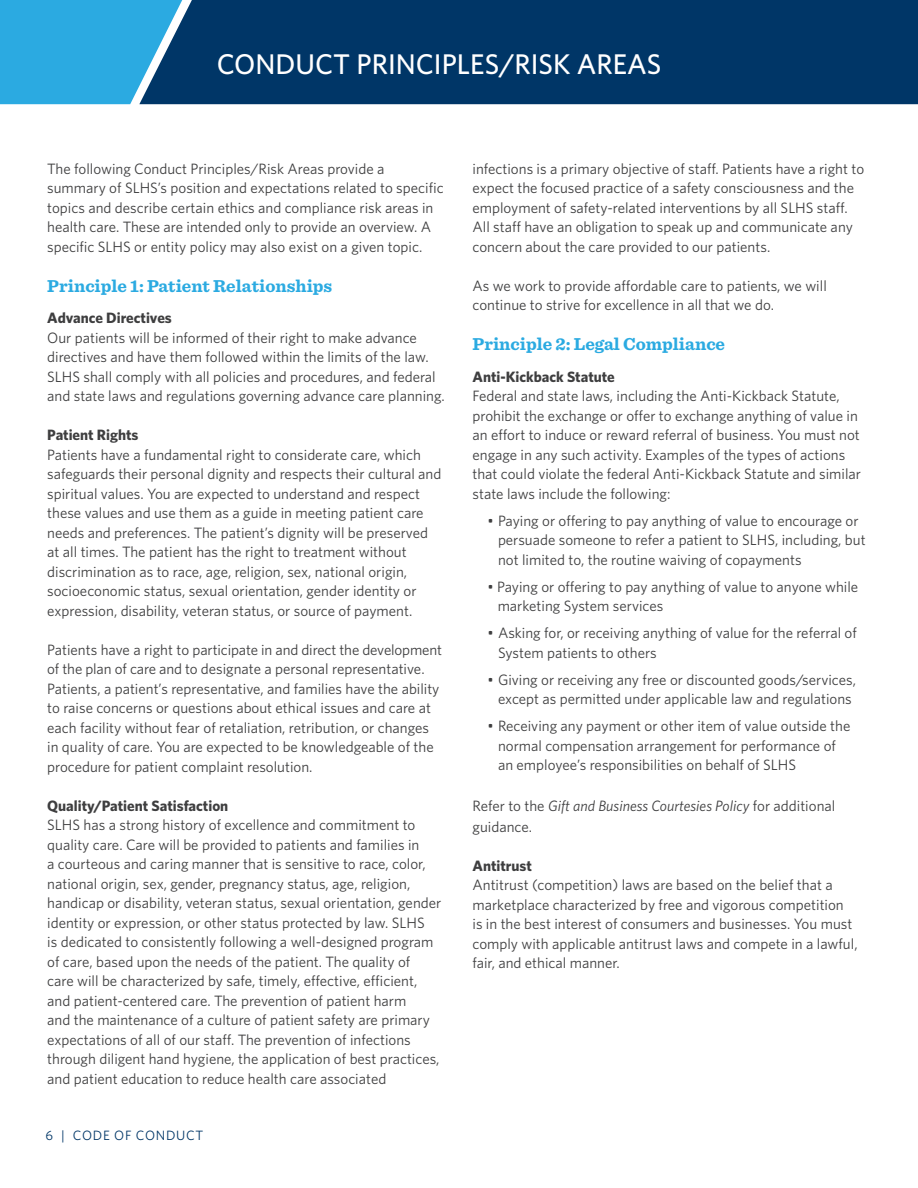
<style>
.page{position:relative;width:918px;height:1188px;background:#fff}
.page>*{position:absolute;margin:0;border:0;box-sizing:border-box;transform-origin:0 0}
.t1{font:500 28.5px "Whitney";color:#fff}
.Body_Copy{font:700 18px "Sentinel";color:#2baae1}
.Body_Copy-2{font:15px/19.5px "Whitney";color:#3e3e3f}
.Body_Copy-3{font:700 15px "Whitney";color:#3e3e3f}
.t2{font:13.5px "Whitney";letter-spacing:.05em;color:#003667}
.s1{font-style:italic}
</style>
<div class="page">
<div style="left:0;top:0;width:139px;height:104px;background:#2baae1"></div>
<div style="left:139px;top:0;width:779px;height:104px;background:#003667"></div>
<p class="t1" style="left:217px;top:45px;width:446px">CONDUCT PRINCIPLES/RISK AREAS</p>
<p class="Body_Copy-2" style="left:47px;top:159px;width:398px">The following Conduct Principles/Risk Areas provide a summary of SLHS’s position and expectations related to specific topics and describe certain ethics and compliance risk areas in health care. These are intended only to provide an overview. A specific SLHS or entity policy may also exist on a given topic.</p>
<p class="Body_Copy" style="left:47px;top:272px;width:287px">Principle 1: Patient Relationships</p>
<p class="Body_Copy-3" style="left:47px;top:308px;width:126px">Advance Directives</p>
<p class="Body_Copy-2" style="left:47px;top:327px;width:399px">Our patients will be informed of their right to make advance directives and have them followed within the limits of the law.<br>SLHS shall comply with all policies and procedures, and federal and state laws and regulations governing advance care planning.</p>
<p class="Body_Copy-3" style="left:47px;top:425px;width:93px">Patient Rights</p>
<p class="Body_Copy-2" style="left:47px;top:444px;width:396px">Patients have a fundamental right to considerate care, which safeguards their personal dignity and respects their cultural and spiritual values. You are expected to understand and respect these values and use them as a guide in meeting patient care needs and preferences. The patient’s dignity will be preserved at all times. The patient has the right to treatment without discrimination as to race, age, religion, sex, national origin, socioeconomic status, sexual orientation, gender identity or expression, disability, veteran status, or source of payment.</p>
<p class="Body_Copy-2" style="left:47px;top:639px;width:396px">Patients have a right to participate in and direct the development of the plan of care and to designate a personal representative.<br>Patients, a patient’s representative, and families have the ability to raise concerns or questions about ethical issues and care at each facility without fear of retaliation, retribution, or changes in quality of care. You are expected to be knowledgeable of the procedure for patient complaint resolution.</p>
<p class="Body_Copy-3" style="left:47px;top:795px;width:183px">Quality/Patient Satisfaction</p>
<p class="Body_Copy-2" style="left:47px;top:815px;width:396px">SLHS has a strong history of excellence and commitment to quality care. Care will be provided to patients and families in<br>a courteous and caring manner that is sensitive to race, color, national origin, sex, gender, pregnancy status, age, religion, handicap or disability, veteran status, sexual orientation, gender identity or expression, or other status protected by law. SLHS<br>is dedicated to consistently following a well-designed program of care, based upon the needs of the patient. The quality of<br>care will be characterized by safe, timely, effective, efficient, and patient-centered care. The prevention of patient harm<br>and the maintenance of a culture of patient safety are primary expectations of all of our staff. The prevention of infections through diligent hand hygiene, the application of best practices, and patient education to reduce health care associated</p>
<p class="t2" style="left:45px;top:1126px;width:159px">6 | CODE OF CONDUCT</p>
<p class="Body_Copy-2" style="left:472px;top:159px;width:393px">infections is a primary objective of staff. Patients have a right to expect the focused practice of a safety consciousness and the employment of safety-related interventions by all SLHS staff.<br>All staff have an obligation to speak up and communicate any concern about the care provided to our patients.</p>
<p class="Body_Copy-2" style="left:472px;top:276px;width:356px">As we work to provide affordable care to patients, we will continue to strive for excellence in all that we do.</p>
<p class="Body_Copy" style="left:472px;top:330px;width:254px">Principle 2: Legal Compliance</p>
<p class="Body_Copy-3" style="left:472px;top:366px;width:144px">Anti-Kickback Statute</p>
<p class="Body_Copy-2" style="left:472px;top:386px;width:390px">Federal and state laws, including the Anti-Kickback Statute, prohibit the exchange or offer to exchange anything of value in an effort to induce or reward referral of business. You must not engage in any such activity. Examples of the types of actions that could violate the federal Anti-Kickback Statute and similar state laws include the following:</p>
<p class="Body_Copy-2" style="left:498px;top:510px;width:369px;text-indent:-10px">• Paying or offering to pay anything of value to encourage or persuade someone to refer a patient to SLHS, including, but not limited to, the routine waiving of copayments</p>
<p class="Body_Copy-2" style="left:498px;top:576px;width:362px;text-indent:-10px">• Paying or offering to pay anything of value to anyone while marketing System services</p>
<p class="Body_Copy-2" style="left:498px;top:623px;width:360px;text-indent:-10px">• Asking for, or receiving anything of value for the referral of<br>System patients to others</p>
<p class="Body_Copy-2" style="left:488px;top:669px;width:370px;text-align:center">• Giving or receiving any free or discounted goods/services, except as permitted under applicable law and regulations</p>
<p class="Body_Copy-2" style="left:498px;top:716px;width:354px;text-indent:-10px">• Receiving any payment or other item of value outside the normal compensation arrangement for performance of an employee’s responsibilities on behalf of SLHS</p>
<p class="Body_Copy-2" style="left:472px;top:795px;width:364px;line-height:21px">Refer to the <span class="s1">Gift and Business Courtesies Policy</span> for additional guidance.</p>
<p class="Body_Copy-3" style="left:472px;top:855px;width:61px">Antitrust</p>
<p class="Body_Copy-2" style="left:472px;top:875px;width:387px">Antitrust (competition) laws are based on the belief that a marketplace characterized by free and vigorous competition is in the best interest of consumers and businesses. You must comply with applicable antitrust laws and compete in a lawful, fair, and ethical manner.</p>
</div>
